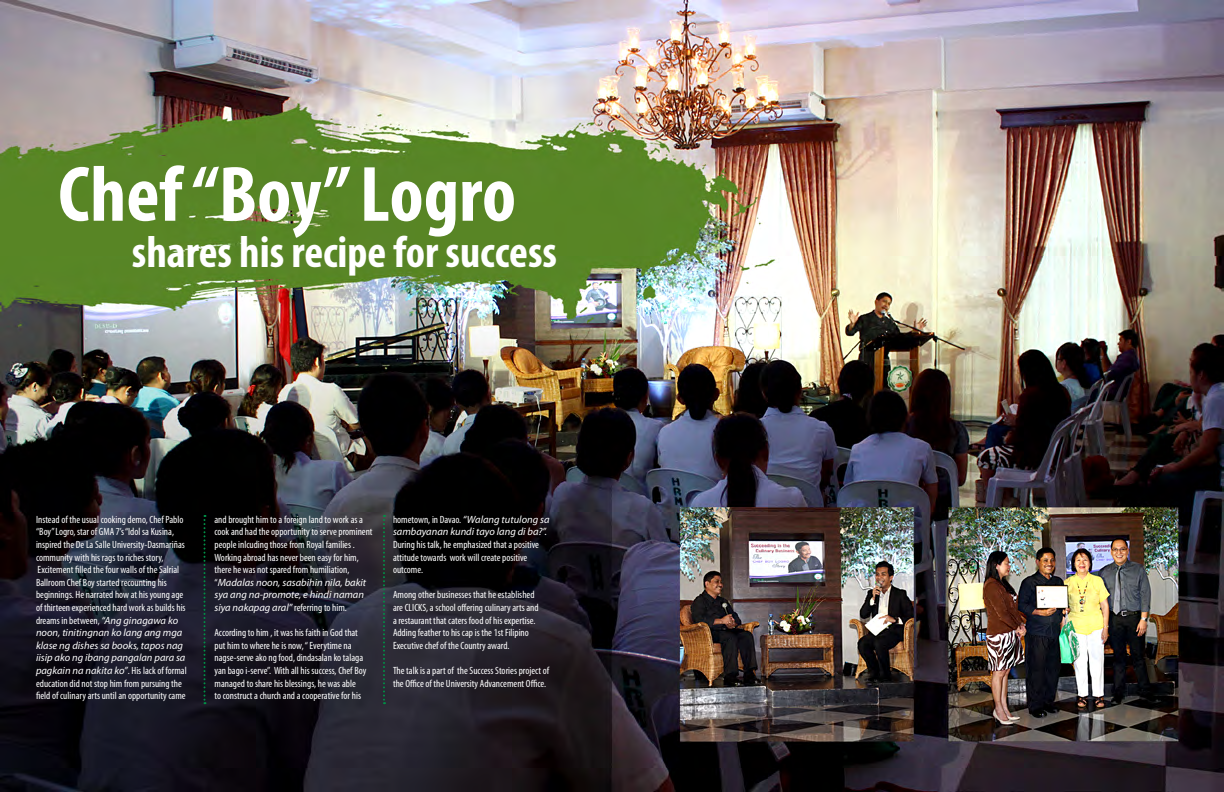
<style>
.page{position:relative;width:1224px;height:792px;background:#fff}
.page>*{position:absolute;margin:0;border:0;box-sizing:border-box;transform-origin:0 0}
.t1{font:700 condensed 79.2px "Myriad Pro";color:#fff}
.t2{font:700 condensed 44.8px "Myriad Pro";color:#fff}
.t3{font:condensed 10.5px/12.6px "Myriad Pro";color:#fff}
.t4{font:italic 10.5px/12.6px "Myriad Pro";color:#fff}
.s1{font-style:italic;font-stretch:normal}
.s2{font-style:normal;font-stretch:condensed}
</style>
<div class="page">
<img style="left:0;top:0;width:1224px;height:792px">
<svg style="left:204px;top:515px;width:2px;height:189px"></svg>
<svg style="left:383px;top:515px;width:2px;height:189px"></svg>
<h1 class="t1" style="left:58px;top:145px;width:459px">Chef “Boy” Logro</h1>
<h2 class="t2" style="left:132px;top:224px;width:427px">shares his recipe for success</h2>
<p class="t3" style="left:36px;top:513px;width:152px">Instead of the usual cooking demo, Chef Pablo “Boy” Logro, star of GMA 7’s “Idol sa Kusina, inspired the De La Salle University-Dasmariñas community with his rags to riches story, Excitement filled the four walls of the Salrial Ballroom Chef Boy started recounting his beginnings. He narrated how at his young age of thirteen experienced hard work as builds his dreams in between, <span class="s1">“Ang ginagawa ko noon, tinitingnan ko lang ang mga klase ng dishes sa books, tapos nag iisip ako ng ibang pangalan para sa pagkain na nakita ko”</span>. His lack of formal education did not stop him from pursuing the field of culinary arts until an opportunity came</p>
<p class="t3" style="left:214px;top:513px;width:160px">and brought him to a foreign land to work as a cook and had the opportunity to serve prominent people inlcuding those from Royal families .<br>Working abroad has never been easy for him, there he was not spared from humiliation, “<span class="s1">Madalas noon, sasabihin nila, bakit sya ang na-promote, e hindi naman siya nakapag aral”</span> referring to him.</p>
<p class="t3" style="left:214px;top:626px;width:153px">According to him , it was his faith in God that put him to where he is now, “ Everytime na nagse-serve ako ng food, dindasalan ko talaga yan bago i-serve”. With all his success, Chef Boy managed to share his blessings, he was able<br>to construct a church and a cooperative for his</p>
<p class="t4" style="left:393px;top:513px;width:158px"><span class="s2">hometown, in Davao.</span> “Walang tutulong sa sambayanan kundi tayo lang di ba?”.</p>
<p class="t3" style="left:393px;top:538px;width:148px">During his talk, he emphasized that a positive attitude towards work will create positive outcome.</p>
<p class="t3" style="left:393px;top:589px;width:147px">Among other businesses that he established are CLICKS, a school offering culinary arts and a restaurant that caters food of his expertise.<br>Adding feather to his cap is the 1st Filipino Executive chef of the Country award.</p>
<p class="t3" style="left:393px;top:664px;width:158px">The talk is a part of the Success Stories project of the Office of the University Advancement Office.</p>
</div>
